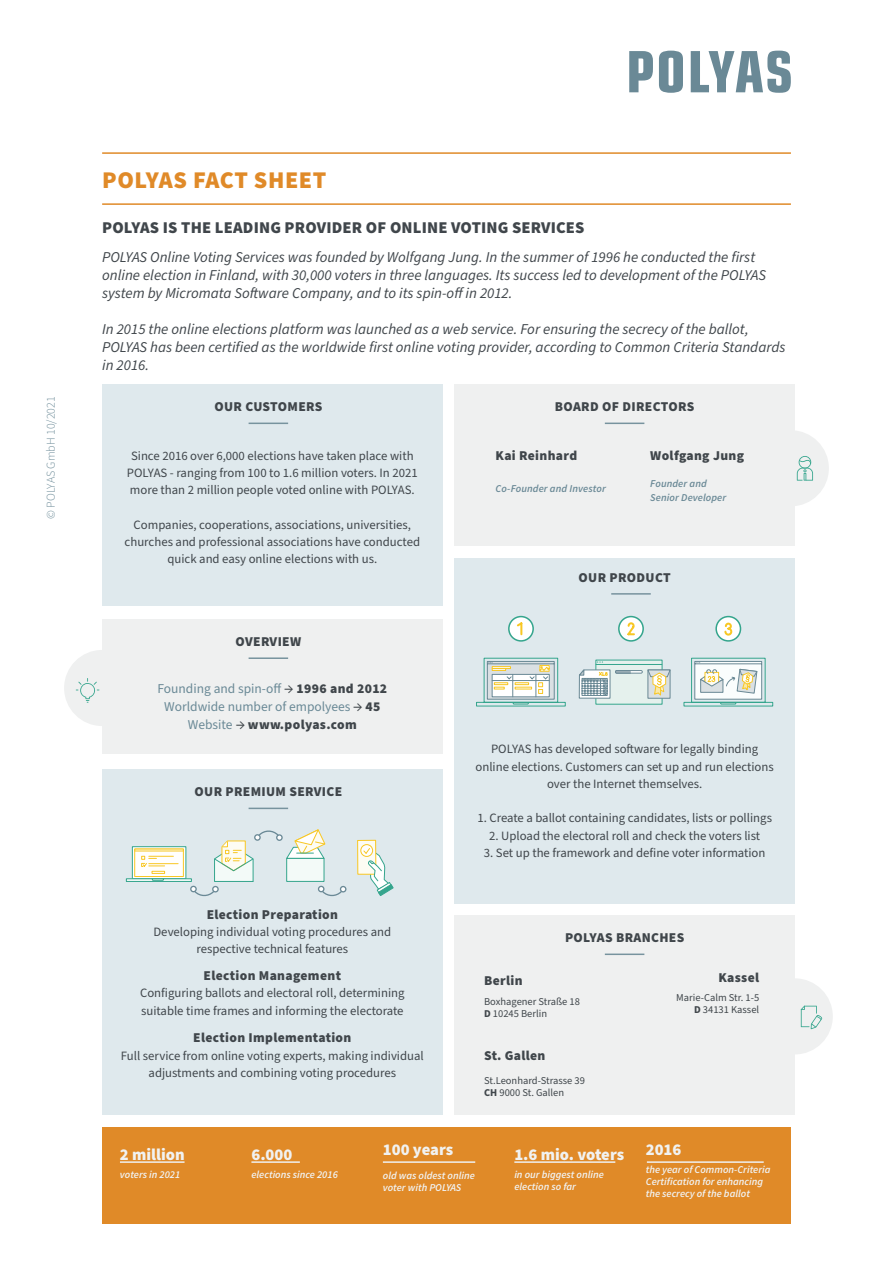
<style>
.page{position:relative;width:893px;height:1263px;background:#fff}
.page>*{position:absolute;margin:0;border:0;box-sizing:border-box;transform-origin:0 0}
.Titel{font:900 24px "Source Sans Pro";letter-spacing:.025em;color:#e08a28}
.Headline{font:900 16.5px "Source Sans Pro";letter-spacing:.01em;color:#40464b}
.t1{font:900 16.5px "Source Sans Pro";color:#f1f2f1}
.Headline-2{font:italic 15px/18px "Source Sans Pro";color:#40464b}
.t2{font:900 13.5px "Source Sans Pro";letter-spacing:.025em;color:#40464b}
.t3{font:13.5px "Source Sans Pro";color:#6a8996}
.t4{font:12.75px/17.2px "Source Sans Pro";color:#40464b;text-align:center}
.t5{font:300 12px "Source Sans Pro";color:#6a8996}
.t6{font:italic 600 10.5px/12px "Source Sans Pro";color:#f1f2f1}
.t7{font:10.5px/12px "Source Sans Pro";color:#40464b}
.t8{font:italic 600 10.5px "Source Sans Pro";letter-spacing:.01em;color:#6a8996}
.s1{font-size:15px;color:#40464b}
.s2{font-weight:900;color:#40464b}
.s3{font-weight:400;color:#6a8996}
.s4{font-weight:400;font-size:15px}
.s5{font-weight:700}
</style>
<div class="page">
<div style="left:753px;top:430px;width:76px;height:76px;background:#eff0f0;border-radius:50%"></div>
<div style="left:757px;top:978px;width:76px;height:76px;background:#eff0f0;border-radius:50%"></div>
<div style="left:64px;top:650px;width:76px;height:76px;background:#eff0f0;border-radius:50%"></div>
<div style="left:455px;top:384px;width:340px;height:162px;background:#eff0f0"></div>
<div style="left:455px;top:915px;width:340px;height:199px;background:#eff0f0"></div>
<div style="left:102px;top:619px;width:340px;height:135px;background:#eff0f0"></div>
<div style="left:102px;top:384px;width:340px;height:222px;background:#dfe9ed"></div>
<div style="left:455px;top:558px;width:340px;height:345px;background:#dfe9ed"></div>
<div style="left:102px;top:769px;width:340px;height:345px;background:#dfe9ed"></div>
<svg style="left:629px;top:51px;width:162px;height:42px"></svg>
<hr style="left:102px;top:203px;width:689px;height:2px;background:#e08a28">
<hr style="left:102px;top:152px;width:689px;height:2px;background:#e08a28">
<svg style="left:132px;top:846px;width:54px;height:32px"></svg>
<svg style="left:126px;top:878px;width:65px;height:4px"></svg>
<div style="left:134px;top:848px;width:50px;height:29px;background:linear-gradient(to right,#fffefd,#fffefd);border:1px solid #f8c724"></div>
<hr style="left:134px;top:848px;width:50px;height:3px;background:#fdfcf3">
<svg style="left:141px;top:856px;width:37px;height:25px"></svg>
<svg style="left:357px;top:839px;width:37px;height:57px"></svg>
<div style="left:190px;top:886px;width:7px;height:6px;border:1px solid #6a8996;border-radius:50%"></div>
<svg style="left:191px;top:829px;width:155px;height:68px"></svg>
<svg style="left:476px;top:658px;width:90px;height:49px"></svg>
<svg style="left:578px;top:659px;width:93px;height:46px"></svg>
<svg style="left:683px;top:658px;width:90px;height:49px"></svg>
<div style="left:509px;top:617px;width:24px;height:24px;background:#fff;border-radius:50%"></div>
<div style="left:508px;top:616px;width:26px;height:26px;border:2px solid #35a58d;border-radius:50%"></div>
<svg style="left:517px;top:622px;width:6px;height:14px"></svg>
<div style="left:619px;top:617px;width:24px;height:24px;background:#fff;border-radius:50%"></div>
<div style="left:618px;top:616px;width:26px;height:26px;border:2px solid #35a58d;border-radius:50%"></div>
<svg style="left:627px;top:622px;width:8px;height:14px"></svg>
<div style="left:716px;top:617px;width:24px;height:24px;background:#fff;border-radius:50%"></div>
<div style="left:715px;top:616px;width:26px;height:26px;border:2px solid #35a58d;border-radius:50%"></div>
<svg style="left:724px;top:622px;width:9px;height:14px"></svg>
<div style="left:102px;top:1127px;width:689px;height:97px;background:#e08a28"></div>
<hr style="left:120px;top:1161px;width:65px;height:2px;background:#eff0f0">
<hr style="left:251px;top:1161px;width:49px;height:2px;background:#eff0f0">
<hr style="left:383px;top:1161px;width:92px;height:2px;background:#eff0f0">
<hr style="left:514px;top:1161px;width:101px;height:2px;background:#eff0f0">
<hr style="left:647px;top:1161px;width:117px;height:2px;background:#eff0f0">
<svg style="left:797px;top:456px;width:16px;height:25px"></svg>
<svg style="left:76px;top:678px;width:23px;height:25px"></svg>
<svg style="left:801px;top:1006px;width:22px;height:23px"></svg>
<hr style="left:605px;top:423px;width:39px;height:1px;background:#77939e">
<hr style="left:605px;top:953px;width:39px;height:2px;background:#77939e">
<hr style="left:249px;top:657px;width:39px;height:2px;background:#77939e">
<hr style="left:249px;top:423px;width:39px;height:1px;background:#77939e">
<hr style="left:611px;top:593px;width:40px;height:2px;background:#77939e">
<hr style="left:249px;top:808px;width:39px;height:1px;background:#77939e">
<p class="t5" style="left:43px;top:519px;width:124px;rotate:-90deg">© POLYAS GmbH 10/2021</p>
<p class="Titel" style="left:102px;top:163px;width:226px">POLYAS FACT SHEET</p>
<p class="Headline" style="left:102px;top:216px;width:484px">POLYAS IS THE LEADING PROVIDER OF ONLINE VOTING SERVICES</p>
<p class="Headline-2" style="left:102px;top:248px;width:665px">POLYAS Online Voting Services was founded by Wolfgang Jung. In the summer of 1996 he conducted the first online election in Finland, with 30,000 voters in three languages. Its success led to development of the POLYAS system by Micromata Software Company, and to its spin-off in 2012.</p>
<p class="Headline-2" style="left:102px;top:320px;width:648px">In 2015 the online elections platform was launched as a web service. For ensuring the secrecy of the ballot,</p>
<p class="Headline-2" style="left:102px;top:338px;width:685px">POLYAS has been certified as the worldwide first online voting provider, according to Common Criteria Standards in 2016.</p>
<p class="t2" style="left:214px;top:397px;width:110px">OUR CUSTOMERS</p>
<p class="t4" style="left:131px;top:447px;width:284px">Since 2016 over 6,000 elections have taken place with</p>
<p class="t4" style="left:127px;top:464px;width:292px;text-align:left">POLYAS - ranging from 100 to 1.6 million voters. In 2021 more than 2 million people voted online with POLYAS.</p>
<p class="t4" style="left:125px;top:516px;width:297px">Companies, cooperations, associations, universities, churches and professional associations have conducted quick and easy online elections with us.</p>
<p class="t2" style="left:236px;top:632px;width:67px">OVERVIEW</p>
<p class="t3" style="left:157px;top:679px;width:231px">Founding and spin-off <span class="s1">→</span> <span class="s2">1996 and 2012</span></p>
<p class="t3" style="left:164px;top:697px;width:218px">Worldwide number of empolyees <span class="s1">→</span> <span class="s2">45</span></p>
<p class="t2" style="left:188px;top:715px;width:171px"><span class="s3">Website</span> <span class="s4">→</span> www.polyas.com</p>
<p class="t2" style="left:195px;top:782px;width:149px">OUR PREMIUM SERVICE</p>
<p class="t2" style="left:207px;top:905px;width:133px">Election Preparation</p>
<p class="t4" style="left:153px;top:923px;width:239px">Developing individual voting procedures and respective technical features</p>
<p class="t2" style="left:204px;top:966px;width:139px">Election Management</p>
<p class="t4" style="left:140px;top:984px;width:266px;line-height:18px;text-align:left">Configuring ballots and electoral roll, determining suitable time frames and informing the electorate</p>
<p class="t2" style="left:193px;top:1028px;width:160px">Election Implementation</p>
<p class="t4" style="left:121px;top:1047px;width:304px">Full service from online voting experts, making individual adjustments and combining voting procedures</p>
<p class="t2" style="left:555px;top:397px;width:141px">BOARD OF DIRECTORS</p>
<p class="t2" style="left:495px;top:446px;width:83px">Kai Reinhard</p>
<p class="t8" style="left:495px;top:481px;width:112px">Co-Founder and Investor</p>
<p class="t2" style="left:650px;top:446px;width:95px">Wolfgang Jung</p>
<p class="t8" style="left:650px;top:477px;width:58px">Founder and</p>
<p class="t8" style="left:650px;top:490px;width:78px">Senior Developer</p>
<p class="t2" style="left:579px;top:568px;width:94px">OUR PRODUCT</p>
<p class="t4" style="left:475px;top:741px;width:300px">POLYAS has developed software for legally binding online elections. Customers can set up and run elections over the Internet themselves.</p>
<p class="t4" style="left:477px;top:810px;width:296px">1. Create a ballot containing candidates, lists or pollings</p>
<p class="t4" style="left:489px;top:827px;width:272px">2. Upload the electoral roll and check the voters list</p>
<p class="t4" style="left:484px;top:844px;width:283px">3. Set up the framework and define voter information</p>
<p class="t2" style="left:565px;top:928px;width:121px">POLYAS BRANCHES</p>
<p class="t2" style="left:484px;top:971px;width:40px">Berlin</p>
<p class="t7" style="left:484px;top:996px;width:97px">Boxhagener Straße 18</p>
<p class="t7" style="left:484px;top:1008px;width:65px"><span class="s5">D</span> 10245 Berlin</p>
<p class="t2" style="left:484px;top:1046px;width:63px">St. Gallen</p>
<p class="t7" style="left:484px;top:1075px;width:102px">St.Leonhard-Strasse 39<br><span class="s5">CH</span> 9000 St. Gallen</p>
<p class="t2" style="left:718px;top:968px;width:42px">Kassel</p>
<p class="t7" style="left:676px;top:992px;width:84px">Marie-Calm Str. 1-5</p>
<p class="t7" style="left:694px;top:1004px;width:67px"><span class="s5">D</span> 34131 Kassel</p>
<p class="t1" style="left:120px;top:1143px;width:66px">2 million</p>
<p class="t6" style="left:120px;top:1168px;width:62px">voters in 2021</p>
<p class="t1" style="left:251px;top:1143px;width:42px">6.000</p>
<p class="t6" style="left:251px;top:1168px;width:88px">elections since 2016</p>
<p class="t1" style="left:383px;top:1138px;width:72px">100 years</p>
<p class="t6" style="left:383px;top:1170px;width:94px">old was oldest online voter with POLYAS</p>
<p class="t1" style="left:514px;top:1143px;width:111px">1.6 mio. voters</p>
<p class="t6" style="left:514px;top:1168px;width:91px">in our biggest online election so far</p>
<p class="t1" style="left:646px;top:1138px;width:37px">2016</p>
<p class="t6" style="left:646px;top:1164px;width:126px">the year of Common-Criteria<br>Certification for enhancing the secrecy of the ballot</p>
</div>
